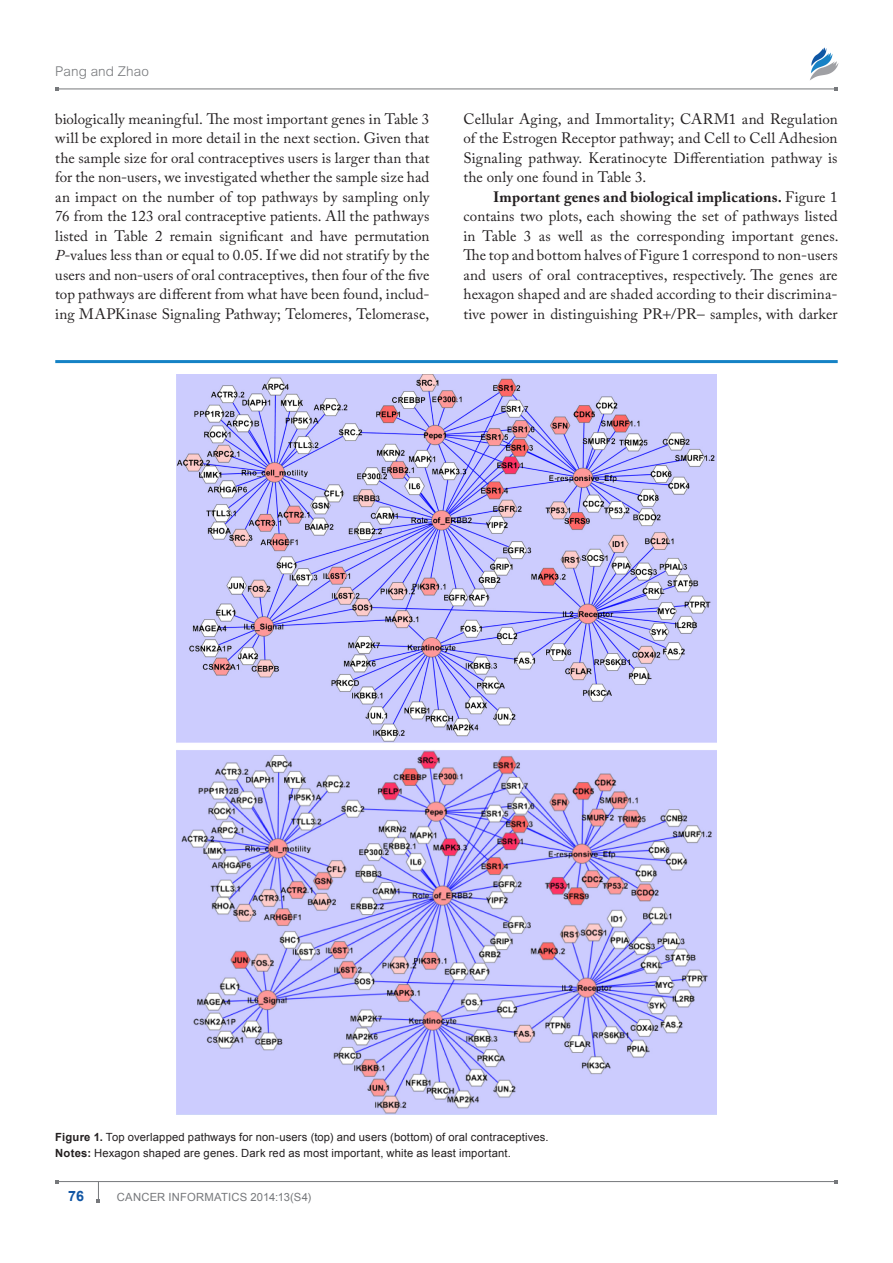
<style>
.page{position:relative;width:893px;height:1263px;background:#fff}
.page>*{position:absolute;margin:0;border:0;box-sizing:border-box;transform-origin:0 0}
.t1{font:15px/19.5px "Adobe Caslon Pro";letter-spacing:.01em;color:#231f20;text-align:justify}
.t2{font:700 14.25px "Arial";color:#1055a4}
.t3{font:300 13.5px "Arial MT Std";letter-spacing:.005em;color:#76787b}
.FigC{font:11.25px "Arial";letter-spacing:.015em;color:#231f20}
.t4{font:11.25px "Arial";letter-spacing:.015em;color:#76787b}
.s1{font-style:italic}
.s2{font-weight:700}
</style>
<div class="page">
<hr style="left:57px;top:89px;width:779px;height:1px;background:#76787b">
<hr style="left:57px;top:1181px;width:779px;height:1px;background:#76787b">
<img style="left:810px;top:47px;width:29px;height:33px">
<svg style="left:97px;top:1182px;width:3px;height:20px"></svg>
<hr style="left:55px;top:360px;width:783px;height:3px;background:#1582c5">
<img style="left:176px;top:374px;width:540px;height:741px">
<p class="t3" style="left:55px;top:63px;width:95px">Pang and Zhao</p>
<h2 class="t1" style="left:55px;top:109px;width:376px">biologically meaningful. The most important genes in Table 3 will be explored in more detail in the next section. Given that the sample size for oral contraceptives users is larger than that for the non-users, we investigated whether the sample size had an impact on the number of top pathways by sampling only 76 from the 123 oral contraceptive patients. All the pathways listed in Table 2 remain significant and have permutation <span class="s1">P</span>-values less than or equal to 0.05. If we did not stratify by the users and non-users of oral contraceptives, then four of the five top pathways are different from what have been found, includ&shy;ing MAPKinase Signaling Pathway; Telomeres, Telomerase,</h2>
<h2 class="t1" style="left:463px;top:109px;width:376px">Cellular Aging, and Immortality; CARM1 and Regulation of the Estrogen Receptor pathway; and Cell to Cell Adhesion Signaling pathway. Keratinocyte Differentiation pathway is the only one found in Table 3.</h2>
<h2 class="t1" style="left:463px;top:187px;width:377px;text-indent:30px"><span class="s2">Important genes and biological implications.</span> Figure 1 contains two plots, each showing the set of pathways listed in Table 3 as well as the corresponding important genes.<br>The top and bottom halves of Figure 1 correspond to non-users and users of oral contraceptives, respectively. The genes are hexagon shaped and are shaded according to their discrimina&shy;tive power in distinguishing PR /PR− samples, with darker</h2>
<p class="FigC" style="left:55px;top:1129px;width:495px"><span class="s2">Figure 1.</span> Top overlapped pathways for non-users (top) and users (bottom) of oral contraceptives.</p>
<p class="FigC" style="left:55px;top:1146px;width:457px"><span class="s2">Notes:</span> Hexagon shaped are genes. Dark red as most important, white as least important.</p>
<p class="t2" style="left:68px;top:1186px;width:17px">76</p>
<p class="t4" style="left:117px;top:1189px;width:196px">Cancer Informatics 2014:13(S4)</p>
</div>
